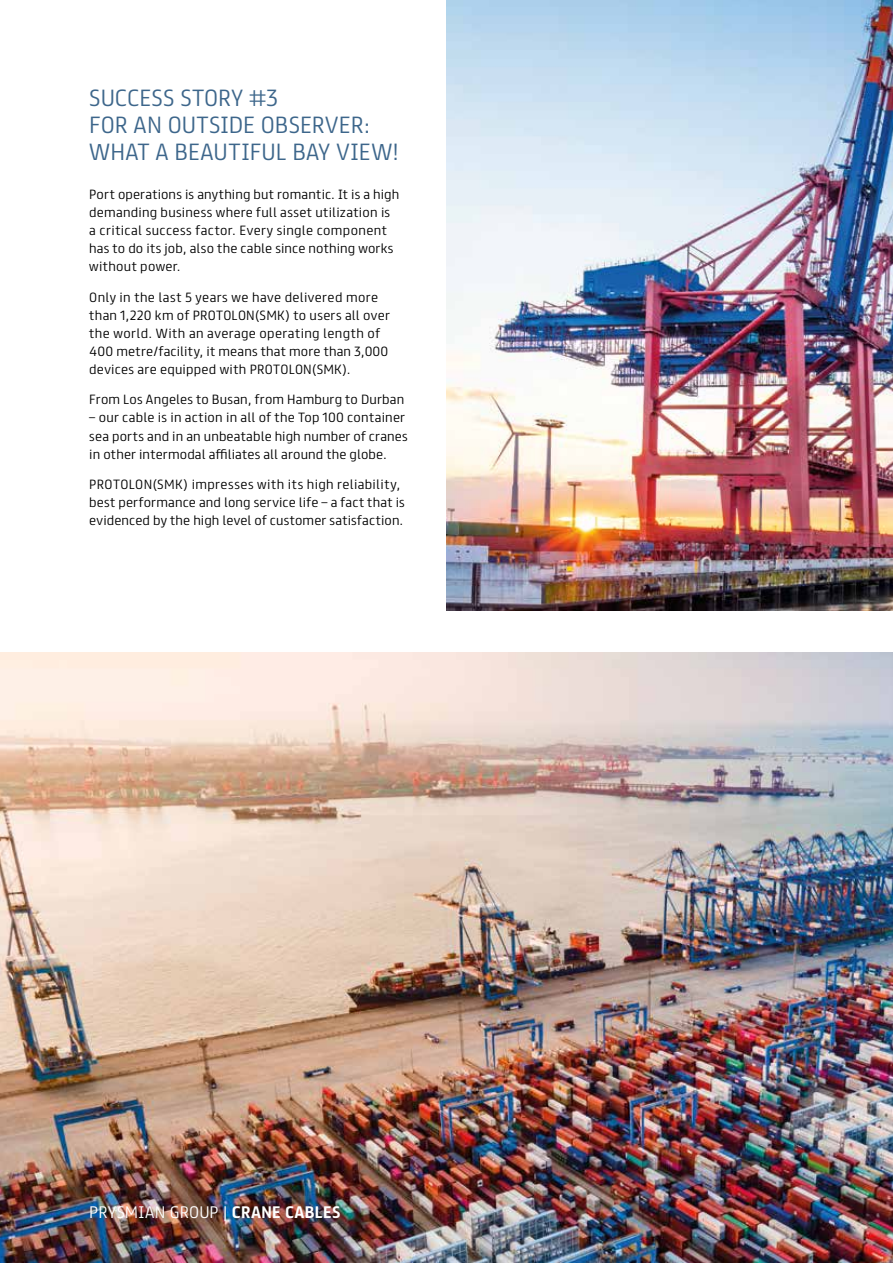
<style>
.page{position:relative;width:893px;height:1263px;background:#fff}
.page>*{position:absolute;margin:0;border:0;box-sizing:border-box;transform-origin:0 0}
.t1{font:300 21px/27px "FS Truman";color:#3d668b}
.t2{font:300 15px "FS Truman";letter-spacing:.015em;color:#fff}
.t3{font:300 12px/18px "FS Truman";letter-spacing:.02em;color:#000}
.s1{font-weight:700}
</style>
<div class="page">
<img style="left:0;top:653px;width:893px;height:610px">
<img style="left:446px;top:0;width:447px;height:610px">
<h1 class="t1" style="left:89px;top:82px;width:311px">SUCCESS STORY #3<br>FOR AN OUTSIDE OBSERVER:<br>WHAT A BEAUTIFUL BAY VIEW!</h1>
<p class="t3" style="left:89px;top:184px;width:311px">Port operations is anything but romantic. It is a high demanding business where full asset utilization is a critical success factor. Every single component has to do its job, also the cable since nothing works without power.</p>
<p class="t3" style="left:89px;top:287px;width:302px">Only in the last 5 years we have delivered more than 1,220 km of PROTOLON(SMK) to users all over the world. With an average operating length of 400 metre/facility, it means that more than 3,000 devices are equipped with PROTOLON(SMK).</p>
<p class="t3" style="left:89px;top:390px;width:317px">From Los Angeles to Busan, from Hamburg to Durban</p>
<p class="t3" style="left:89px;top:408px;width:320px">– our cable is in action in all of the Top 100 container sea ports and in an unbeatable high number of cranes in other intermodal affiliates all around the globe.</p>
<p class="t3" style="left:89px;top:474px;width:317px">PROTOLON(SMK) impresses with its high reliability, best performance and long service life – a fact that is evidenced by the high level of customer satisfaction.</p>
<p class="t2" style="left:89px;top:1199px;width:253px">PRYSMIAN GROUP | <span class="s1">CRANE CABLES</span></p>
</div>
